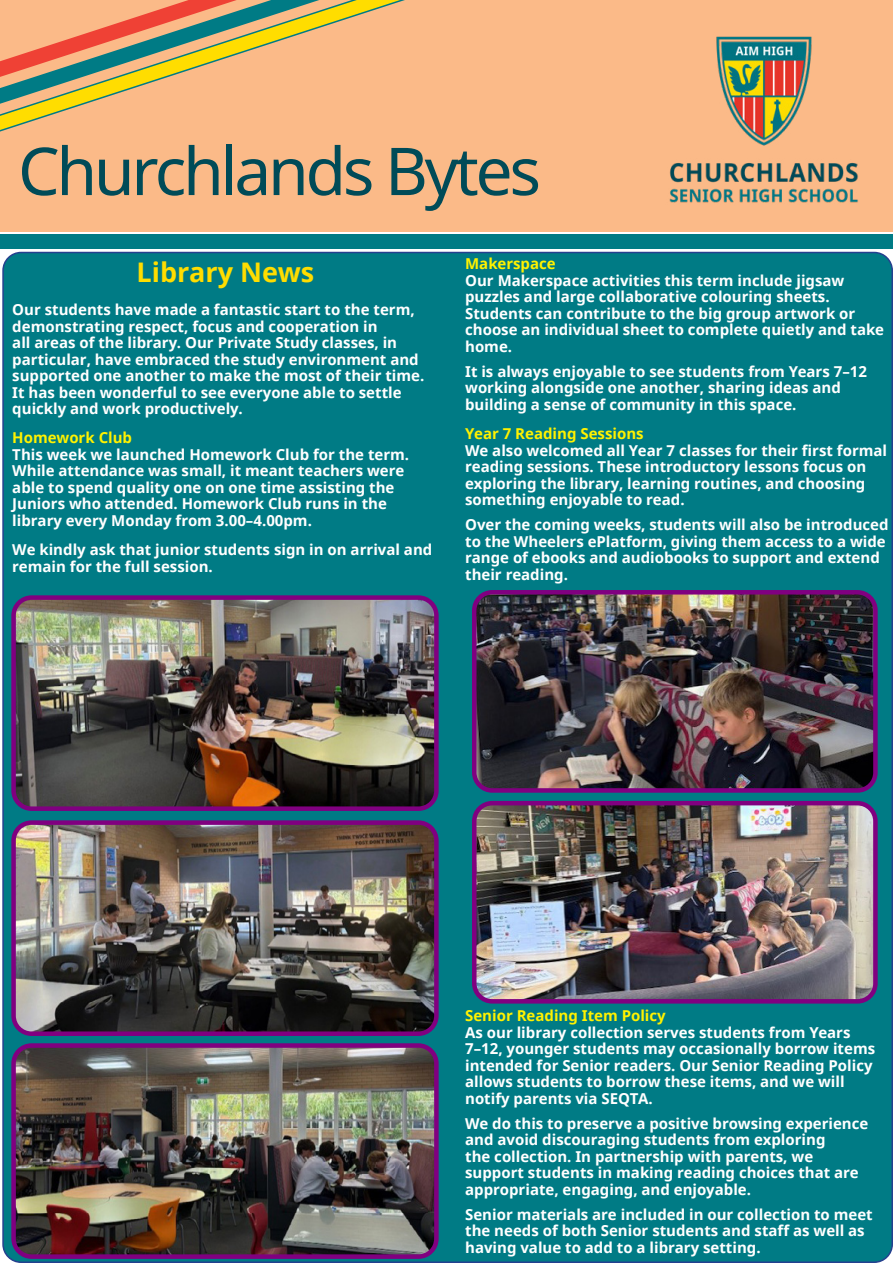
<style>
.page{position:relative;width:893px;height:1263px;background:#fff}
.page>*{position:absolute;margin:0;border:0;box-sizing:border-box;transform-origin:0 0}
.t1{font:66px "Noto Sans";letter-spacing:-.05em;color:#004b58}
.t2{font:700 27px "Noto Sans";color:#fd0}
.t3{font:700 15px/16.5px "Noto Sans";color:#fff}
.t4{font:700 15px "Noto Sans";color:#fff200}
</style>
<div class="page">
<div style="left:0;top:0;width:893px;height:232px;background:#fbba88"></div>
<img style="left:669px;top:36px;width:189px;height:167px">
<div style="left:0;top:234px;width:893px;height:15px;background:#007b85"></div>
<svg style="left:0;top:0;width:558px;height:253px"></svg>
<div style="left:3px;top:252px;width:889px;height:1010px;background:#007b85;border-radius:18px"></div>
<img style="left:477px;top:595px;width:396px;height:193px">
<div style="left:472px;top:590px;width:406px;height:203px;border:4px solid #800080;border-radius:18px"></div>
<img style="left:477px;top:806px;width:396px;height:192px">
<div style="left:472px;top:801px;width:406px;height:202px;border:4px solid #800080;border-radius:18px"></div>
<img style="left:16px;top:1048px;width:418px;height:206px">
<div style="left:11px;top:1043px;width:428px;height:216px;border:4px solid #800080;border-radius:18px"></div>
<img style="left:16px;top:825px;width:418px;height:206px">
<div style="left:11px;top:820px;width:428px;height:216px;border:4px solid #800080;border-radius:18px"></div>
<img style="left:16px;top:600px;width:418px;height:206px">
<div style="left:11px;top:595px;width:428px;height:216px;border:4px solid #800080;border-radius:18px"></div>
<h1 class="t1" style="left:18px;top:126px;width:525px">Churchlands Bytes</h1>
<h2 class="t2" style="left:137px;top:253px;width:179px">Library News</h2>
<p class="t3" style="left:12px;top:301px;width:414px">Our students have made a fantastic start to the term, demonstrating respect, focus and cooperation in<br>all areas of the library. Our Private Study classes, in particular, have embraced the study environment and supported one another to make the most of their time.<br>It has been wonderful to see everyone able to settle quickly and work productively.</p>
<p class="t4" style="left:12px;top:427px;width:121px">Homework Club</p>
<p class="t3" style="left:12px;top:446px;width:398px">This week we launched Homework Club for the term.<br>While attendance was small, it meant teachers were able to spend quality one on one time assisting the Juniors who attended. Homework Club runs in the library every Monday from 3.00–4.00pm.</p>
<p class="t3" style="left:12px;top:541px;width:422px">We kindly ask that junior students sign in on arrival and remain for the full session.</p>
<p class="t4" style="left:465px;top:253px;width:92px">Makerspace</p>
<p class="t3" style="left:465px;top:272px;width:420px">Our Makerspace activities this term include jigsaw puzzles and large collaborative colouring sheets.<br>Students can contribute to the big group artwork or choose an individual sheet to complete quietly and take home.</p>
<p class="t3" style="left:465px;top:363px;width:403px">It is always enjoyable to see students from Years 7–12 working alongside one another, sharing ideas and building a sense of community in this space.</p>
<p class="t4" style="left:465px;top:423px;width:180px">Year 7 Reading Sessions</p>
<p class="t3" style="left:465px;top:441px;width:423px">We also welcomed all Year 7 classes for their first formal reading sessions. These introductory lessons focus on exploring the library, learning routines, and choosing something enjoyable to read.</p>
<p class="t3" style="left:465px;top:516px;width:425px">Over the coming weeks, students will also be introduced to the Wheelers ePlatform, giving them access to a wide range of ebooks and audiobooks to support and extend their reading.</p>
<p class="t4" style="left:465px;top:1005px;width:202px">Senior Reading Item Policy</p>
<p class="t3" style="left:465px;top:1024px;width:411px">As our library collection serves students from Years 7–12, younger students may occasionally borrow items intended for Senior readers. Our Senior Reading Policy allows students to borrow these items, and we will notify parents via SEQTA.</p>
<p class="t3" style="left:465px;top:1115px;width:405px">We do this to preserve a positive browsing experience and avoid discouraging students from exploring<br>the collection. In partnership with parents, we support students in making reading choices that are appropriate, engaging, and enjoyable.</p>
<p class="t3" style="left:465px;top:1206px;width:409px">Senior materials are included in our collection to meet the needs of both Senior students and staff as well as having value to add to a library setting.</p>
</div>
